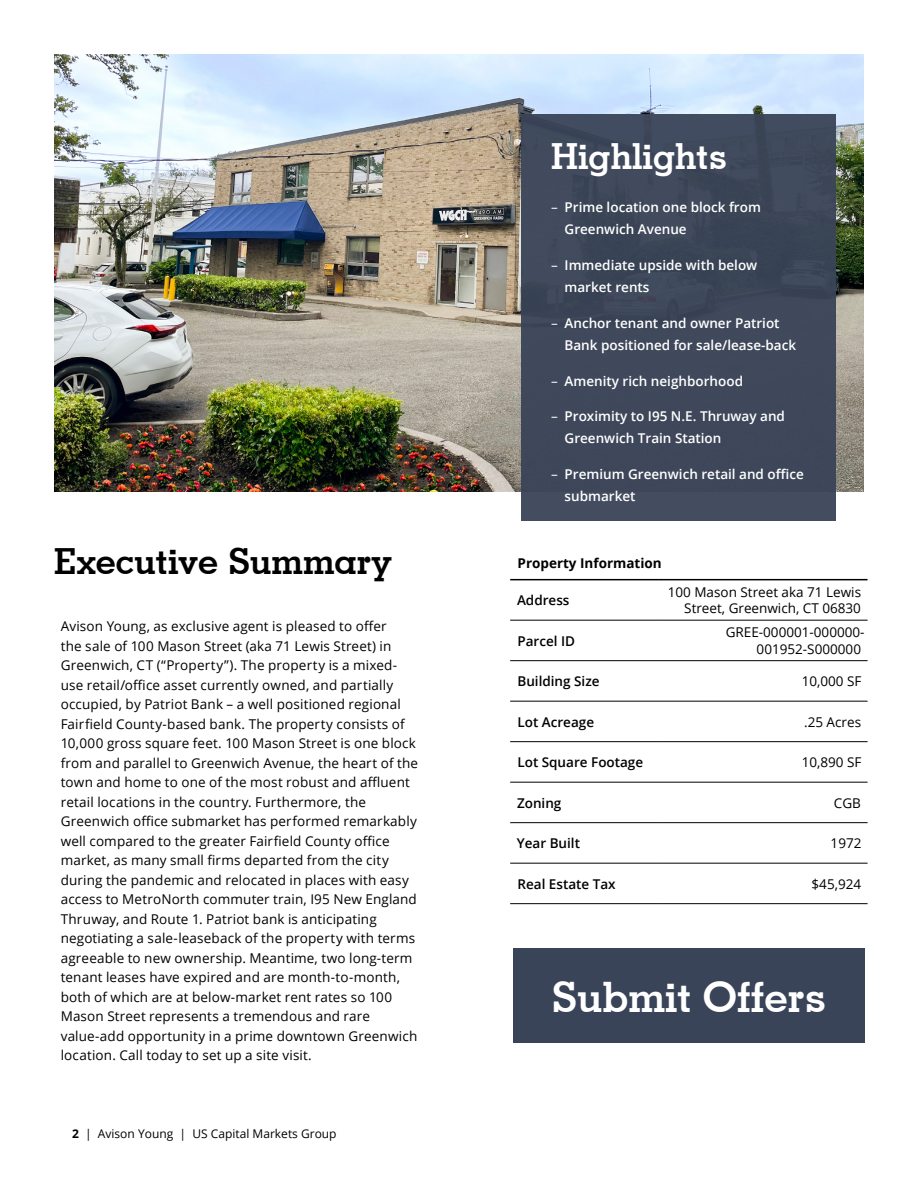
<style>
.page{position:relative;width:918px;height:1188px;background:#fff}
.page>*{position:absolute;margin:0;border:0;box-sizing:border-box;transform-origin:0 0}
.t1{font:700 42px "Geometric Slab 703 BT";color:#fff}
.t2{font:700 36px "Geometric Slab 703 BT";color:#000}
.t3{font:700 36px "Geometric Slab 703 BT";color:#fff}
.t4{font:13.5px/19.5px "Open Sans";letter-spacing:.01em;color:#000;text-align:right}
.t5{font:600 13.5px/22.2px "Open Sans";color:#fff}
.t6{font:600 13.5px "Open Sans";color:#000}
.t7{font:700 13.5px "Open Sans";color:#000}
.t8{font:12px "Open Sans";color:#000}
.s1{font-weight:700}
.s2{font-weight:400}
</style>
<div class="page">
<hr style="left:510px;top:620px;width:148px;height:1px;background:#000">
<hr style="left:658px;top:620px;width:210px;height:1px;background:#000">
<hr style="left:510px;top:660px;width:148px;height:1px;background:#000">
<hr style="left:658px;top:660px;width:210px;height:1px;background:#000">
<hr style="left:510px;top:701px;width:148px;height:1px;background:#000">
<hr style="left:658px;top:701px;width:210px;height:1px;background:#000">
<hr style="left:510px;top:741px;width:148px;height:1px;background:#000">
<hr style="left:658px;top:741px;width:210px;height:1px;background:#000">
<hr style="left:510px;top:782px;width:148px;height:1px;background:#000">
<hr style="left:658px;top:782px;width:210px;height:1px;background:#000">
<hr style="left:510px;top:822px;width:148px;height:1px;background:#000">
<hr style="left:658px;top:822px;width:210px;height:1px;background:#000">
<hr style="left:510px;top:863px;width:148px;height:1px;background:#000">
<hr style="left:658px;top:863px;width:210px;height:1px;background:#000">
<hr style="left:510px;top:903px;width:148px;height:1px;background:#000">
<hr style="left:658px;top:903px;width:210px;height:1px;background:#000">
<hr style="left:510px;top:579px;width:148px;height:1px;background:#000">
<hr style="left:658px;top:579px;width:210px;height:1px;background:#000">
<img style="left:54px;top:54px;width:810px;height:438px">
<div style="left:521px;top:114px;width:314px;height:406px;background:#3a4458"></div>
<div style="left:513px;top:949px;width:352px;height:94px;background:#3a4458"></div>
<h2 class="t2" style="left:54px;top:540px;width:339px">Executive Summary</h2>
<p class="t4" style="left:61px;top:616px;width:359px;text-align:left">Avison Young, as exclusive agent is pleased to offer<br>the sale of 100 Mason Street (aka 71 Lewis Street) in Greenwich, CT (“Property”). The property is a mixed&shy;use retail/office asset currently owned, and partially occupied, by Patriot Bank – a well positioned regional Fairfield County-based bank. The property consists of 10,000 gross square feet. 100 Mason Street is one block from and parallel to Greenwich Avenue, the heart of the town and home to one of the most robust and affluent retail locations in the country. Furthermore, the Greenwich office submarket has performed remarkably well compared to the greater Fairfield County office market, as many small firms departed from the city during the pandemic and relocated in places with easy access to MetroNorth commuter train, I95 New England Thruway, and Route 1. Patriot bank is anticipating negotiating a sale-leaseback of the property with terms agreeable to new ownership. Meantime, two long-term tenant leases have expired and are month-to-month, both of which are at below-market rent rates so 100<br>Mason Street represents a tremendous and rare value-add opportunity in a prime downtown Greenwich location. Call today to set up a site visit.</p>
<p class="t8" style="left:72px;top:1125px;width:266px"><span class="s1">2</span> | Avison Young | US Capital Markets Group</p>
<h2 class="t3" style="left:551px;top:135px;width:178px">Highlights</h2>
<p class="t5" style="left:565px;top:196px;width:198px;text-indent:-14px"><span class="s2">–</span> Prime location one block from<br>Greenwich Avenue</p>
<p class="t5" style="left:565px;top:253px;width:194px;text-indent:-14px"><span class="s2">–</span> Immediate upside with below market rents</p>
<p class="t5" style="left:565px;top:311px;width:233px;text-indent:-14px"><span class="s2">–</span> Anchor tenant and owner Patriot<br>Bank positioned for sale/lease-back</p>
<p class="t5" style="left:551px;top:369px;width:193px"><span class="s2">–</span> Amenity rich neighborhood</p>
<p class="t5" style="left:565px;top:405px;width:222px;text-indent:-14px"><span class="s2">–</span> Proximity to I95 N.E. Thruway and<br>Greenwich Train Station</p>
<p class="t5" style="left:565px;top:463px;width:241px;text-indent:-14px"><span class="s2">–</span> Premium Greenwich retail and office submarket</p>
<p class="t7" style="left:518px;top:554px;width:146px">Property Information</p>
<p class="t6" style="left:517px;top:591px;width:54px">Address</p>
<p class="t4" style="left:668px;top:584px;width:195px;line-height:16.2px">100 Mason Street aka 71 Lewis<br>Street, Greenwich, CT 06830</p>
<p class="t6" style="left:517px;top:631px;width:59px">Parcel ID</p>
<p class="t4" style="left:726px;top:624px;width:140px;line-height:16.2px">GREE-000001-000000-<br>001952-S000000</p>
<p class="t6" style="left:517px;top:672px;width:84px">Building Size</p>
<p class="t4" style="left:802px;top:671px;width:61px">10,000 SF</p>
<p class="t6" style="left:517px;top:712px;width:78px">Lot Acreage</p>
<p class="t4" style="left:804px;top:712px;width:59px">.25 Acres</p>
<p class="t6" style="left:517px;top:753px;width:127px">Lot Square Footage</p>
<p class="t4" style="left:802px;top:752px;width:61px">10,890 SF</p>
<p class="t6" style="left:517px;top:793px;width:46px">Zoning</p>
<p class="t4" style="left:834px;top:793px;width:29px">CGB</p>
<p class="t6" style="left:517px;top:834px;width:65px">Year Built</p>
<p class="t4" style="left:831px;top:833px;width:32px">1972</p>
<p class="t6" style="left:517px;top:874px;width:100px">Real Estate Tax</p>
<p class="t4" style="left:812px;top:874px;width:51px">$45,924</p>
<h1 class="t1" style="left:551px;top:971px;width:277px">Submit Offers</h1>
</div>
